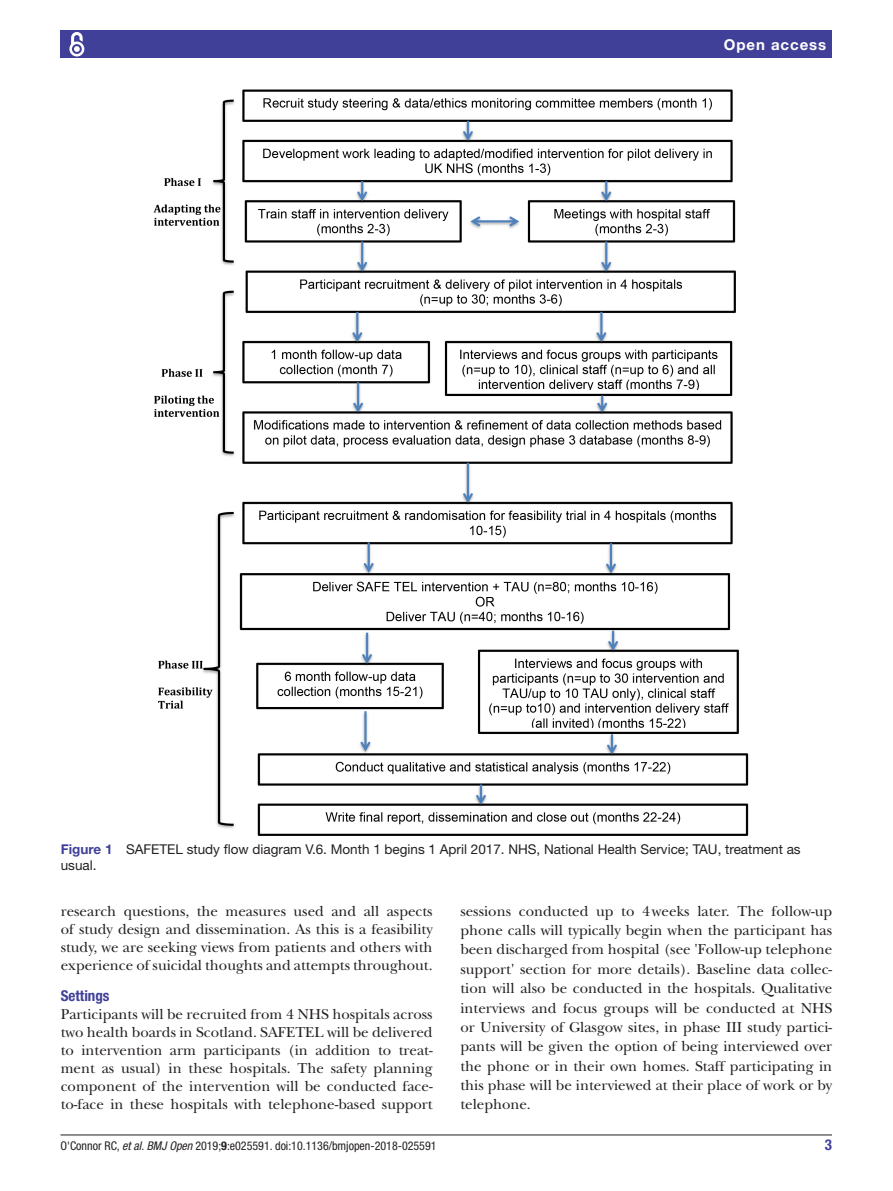
<style>
.page{position:relative;width:893px;height:1191px;background:#fff}
.page>*{position:absolute;margin:0;border:0;box-sizing:border-box;transform-origin:0 0}
.t1{font:15px/19.4px "New Baskerville";color:#231f20;text-align:justify}
.t2{font:700 15px "Helvetica Neue LT Std";letter-spacing:.065em;color:#fff}
.t3{font:700 condensed 15px "Helvetica Neue LT Std";color:#414099}
.t4{font:13.5px/16.2px "Helvetica Neue LT Std";color:#231f20}
.t5{font:condensed 12px "Helvetica Neue LT Std";color:#231f20}
.s1{font-weight:700;color:#414099}
.s2{font-style:italic}
.s3{font-weight:700}
</style>
<div class="page">
<hr style="left:61px;top:1134px;width:771px;height:1px;background:#231f20">
<div style="left:61px;top:31px;width:771px;height:27px;background:#414099"></div>
<svg style="left:69px;top:32px;width:16px;height:25px"></svg>
<img style="left:153px;top:89px;width:596px;height:747px">
<p class="t2" style="left:724px;top:35px;width:104px">Open access</p>
<p class="t4" style="left:61px;top:841px;width:741px"><span class="s1">Figure 1</span> SAFETEL study flow diagram V.6. Month 1 begins 1 April 2017. NHS, National Health Service; TAU, treatment as usual.</p>
<p class="t1" style="left:61px;top:902px;width:373px;line-height:18px">research questions, the measures used and all aspects of study design and dissemination. As this is a feasibility study, we are seeking views from patients and others with experience of suicidal thoughts and attempts throughout.</p>
<p class="t3" style="left:61px;top:987px;width:50px">Settings</p>
<p class="t1" style="left:61px;top:1005px;width:373px;line-height:18px">Participants will be recruited from 4 NHS hospitals across two health boards in Scotland. SAFETEL will be delivered to intervention arm participants (in addition to treat&shy;ment as usual) in these hospitals. The safety planning component of the intervention will be conducted face&shy;to-face in these hospitals with telephone-based support</p>
<p class="t1" style="left:460px;top:901px;width:373px">sessions conducted up to 4weeks later. The follow-up phone calls will typically begin when the participant has been discharged from hospital (see 'Follow-up telephone support' section for more details). Baseline data collec&shy;tion will also be conducted in the hospitals. Qualitative interviews and focus groups will be conducted at NHS or University of Glasgow sites, in phase III study partici&shy;pants will be given the option of being interviewed over the phone or in their own homes. Staff participating in this phase will be interviewed at their place of work or by telephone.</p>
<p class="t5" style="left:61px;top:1138px;width:378px">O'Connor RC, <span class="s2">et al</span>. <span class="s2">BMJ Open</span> 2019;<span class="s3">9</span>:e025591. doi:10.1136/bmjopen-2018-025591</p>
<p class="t3" style="left:825px;top:1135px;width:9px">3</p>
</div>
